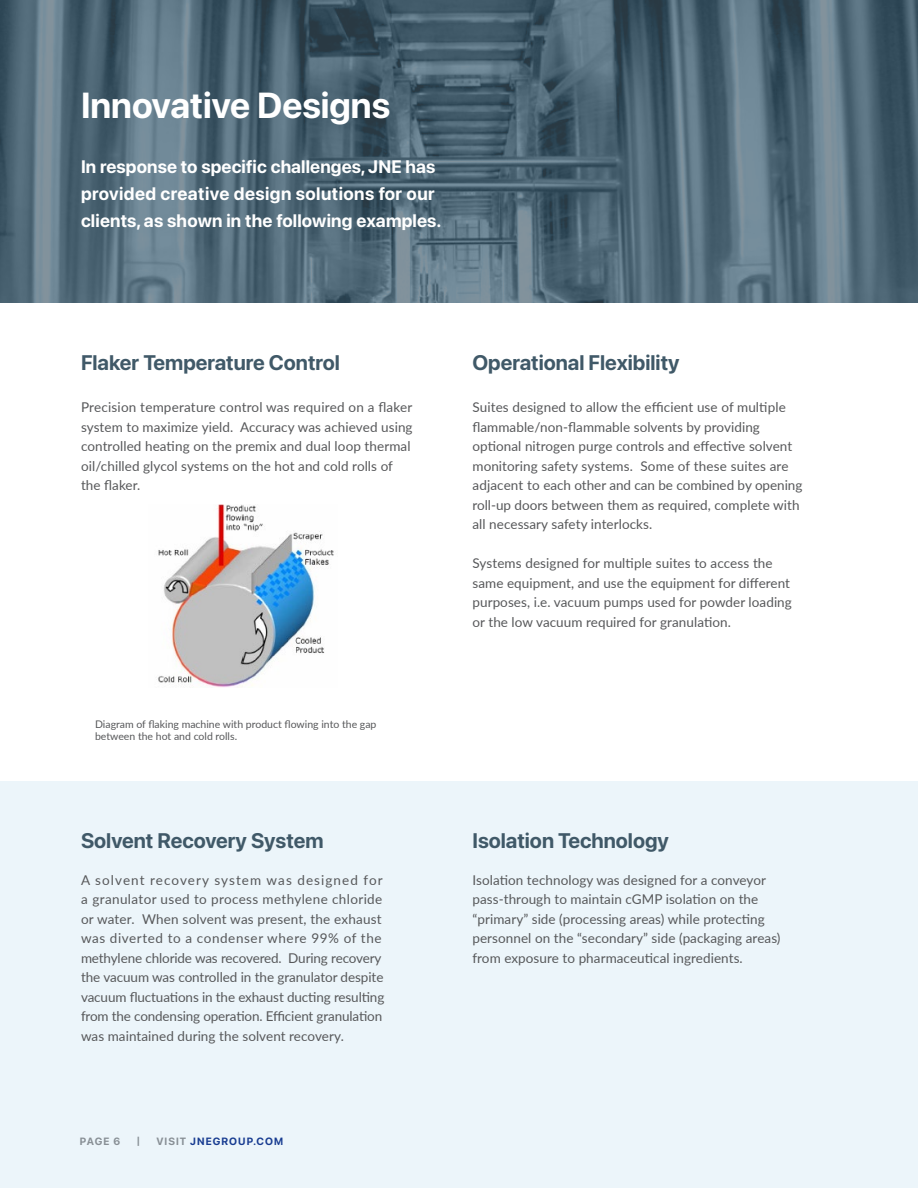
<style>
.page{position:relative;width:918px;height:1188px;background:#fff}
.page>*{position:absolute;margin:0;border:0;box-sizing:border-box;transform-origin:0 0}
.t1{font:700 36px "SF Pro Display";color:#fff}
.t2{font:700 21px "SF Pro Display";color:#405968}
.Body{font:700 18px/27px "SF Pro Display";letter-spacing:.01em;color:#fff}
.Body-2{font:13.5px/19.5px "Lato";letter-spacing:.005em;color:#57585a}
.t3{font:10.5px/12px "Lato";color:#57585a}
.t4{font:700 10.5px "SF Pro Display";letter-spacing:.1em;color:#1b3f94}
.t5{font:700 10.5px "SF Pro Display";color:#939598}
.s1{color:#939598}
</style>
<div class="page">
<div style="left:0;top:781px;width:918px;height:407px;background:#ecf5fa"></div>
<img style="left:0;top:0;width:918px;height:302px">
<img style="left:158px;top:505px;width:176px;height:182px">
<p class="t1" style="left:81px;top:85px;width:311px">Innovative Designs</p>
<p class="Body" style="left:81px;top:153px;width:362px">In response to specific challenges, JNE has provided creative design solutions for our clients, as shown in the following examples.</p>
<p class="t2" style="left:81px;top:351px;width:260px">Flaker Temperature Control</p>
<p class="Body-2" style="left:81px;top:397px;width:333px">Precision temperature control was required on a flaker system to maximize yield. Accuracy was achieved using controlled heating on the premix and dual loop thermal oil/chilled glycol systems on the hot and cold rolls of the flaker.</p>
<p class="t3" style="left:95px;top:718px;width:283px">Diagram of flaking machine with product flowing into the gap between the hot and cold rolls.</p>
<p class="t2" style="left:472px;top:351px;width:208px">Operational Flexibility</p>
<p class="Body-2" style="left:472px;top:397px;width:331px">Suites designed to allow the efficient use of multiple flammable/non-flammable solvents by providing optional nitrogen purge controls and effective solvent monitoring safety systems. Some of these suites are adjacent to each other and can be combined by opening roll-up doors between them as required, complete with all necessary safety interlocks.</p>
<p class="Body-2" style="left:472px;top:553px;width:321px">Systems designed for multiple suites to access the same equipment, and use the equipment for different purposes, i.e. vacuum pumps used for powder loading or the low vacuum required for granulation.</p>
<p class="t2" style="left:81px;top:828px;width:244px">Solvent Recovery System</p>
<p class="t2" style="left:472px;top:828px;width:198px">Isolation Technology</p>
<p class="Body-2" style="left:81px;top:870px;width:305px">A solvent recovery system was designed for a granulator used to process methylene chloride or water. When solvent was present, the exhaust was diverted to a condenser where 99% of the methylene chloride was recovered. During recovery the vacuum was controlled in the granulator despite vacuum fluctuations in the exhaust ducting resulting from the condensing operation. Efficient granulation was maintained during the solvent recovery.</p>
<p class="Body-2" style="left:472px;top:870px;width:310px">Isolation technology was designed for a conveyor pass-through to maintain cGMP isolation on the “primary” side (processing areas) while protecting personnel on the “secondary” side (packaging areas) from exposure to pharmaceutical ingredients.</p>
<p class="t5" style="left:80px;top:1135px;width:42px">PAGE 6</p>
<p class="t5" style="left:137px;top:1135px;width:4px">|</p>
<p class="t4" style="left:156px;top:1135px;width:128px"><span class="s1">VISIT</span> JNEGROUP.COM</p>
</div>
